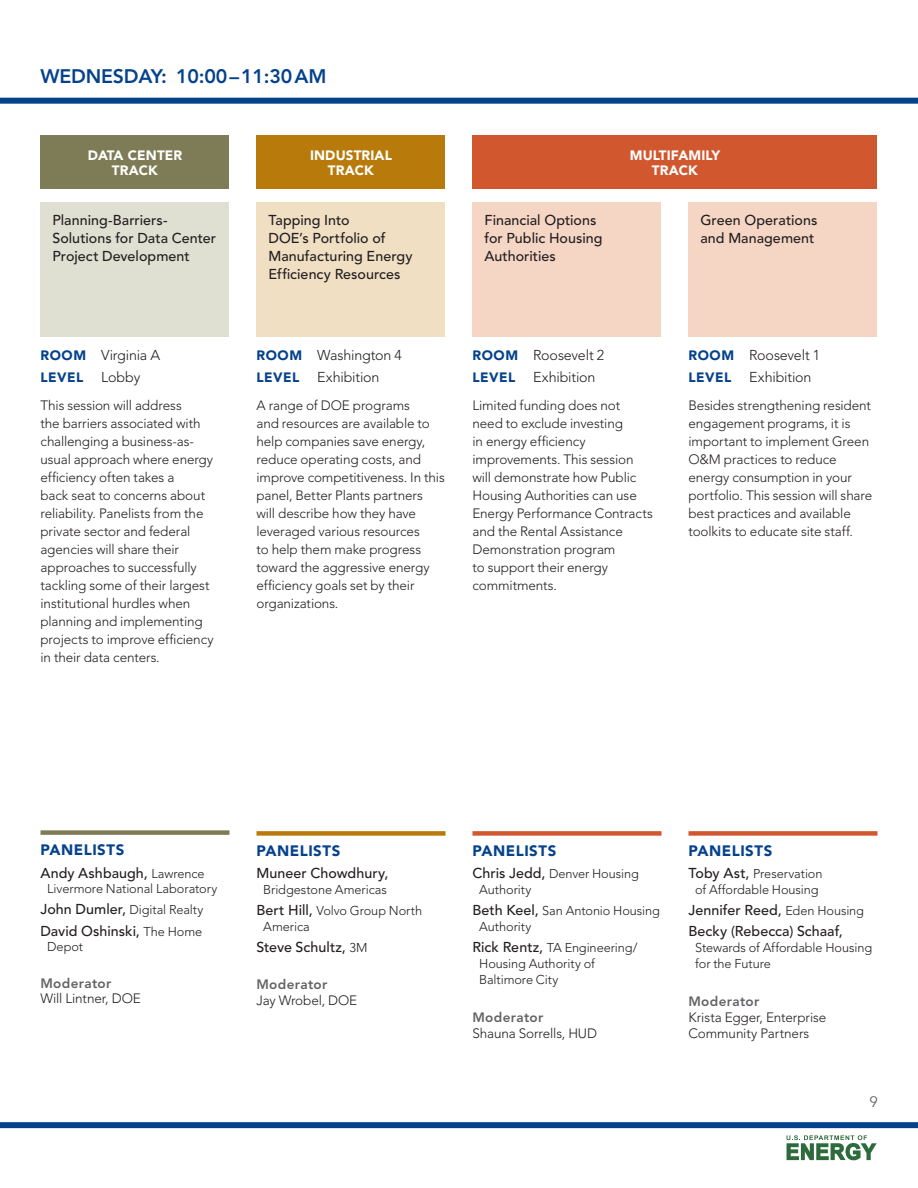
<style>
.page{position:relative;width:918px;height:1188px;background:#fff}
.page>*{position:absolute;margin:0;border:0;box-sizing:border-box;transform-origin:0 0}
.t1{font:800 19.5px "Avenir LT Std";letter-spacing:-.01em;color:#05428c}
.t2{font:900 15px "Avenir LT Std";letter-spacing:-.025em;color:#05428c}
.t3{font:300 15px "Avenir LT Std";color:#57585a}
.t4{font:500 14.25px/18px "Avenir LT Std";letter-spacing:.005em;color:#231f20}
.t5{font:300 14.25px "Avenir LT Std";letter-spacing:-.01em;color:#231f20}
.t6{font:300 13.5px/18px "Avenir LT Std";letter-spacing:-.005em;color:#231f20}
.t7{font:900 13.5px/15px "Avenir LT Std";letter-spacing:.01em;color:#fff;text-align:center}
.t8{font:900 13.5px "Avenir LT Std";letter-spacing:.035em;color:#05428c}
.t9{font:800 13.5px "Avenir LT Std";letter-spacing:.025em;color:#636366}
.t10{font:300 12.75px/15.8px "Avenir LT Std";letter-spacing:-.005em;color:#231f20}
.s1{font-weight:300;font-size:12.75px}
.s2{font-weight:500;font-size:14.25px}
</style>
<div class="page">
<svg style="left:787px;top:1135px;width:90px;height:25px"></svg>
<div style="left:0;top:1122px;width:918px;height:6px;background:#05428c"></div>
<div style="left:0;top:98px;width:918px;height:6px;background:#05428c"></div>
<div style="left:40px;top:135px;width:190px;height:54px;background:#7e7c56"></div>
<div style="left:256px;top:135px;width:190px;height:54px;background:#b87b0b"></div>
<div style="left:472px;top:135px;width:406px;height:54px;background:#d1572f"></div>
<div style="left:40px;top:202px;width:190px;height:136px;background:#dfdfd2"></div>
<div style="left:40px;top:830px;width:190px;height:5px;background:#7e7c56"></div>
<div style="left:256px;top:202px;width:190px;height:136px;background:#f0dfc3"></div>
<div style="left:256px;top:831px;width:190px;height:5px;background:#b87b0b"></div>
<div style="left:472px;top:202px;width:190px;height:136px;background:#f5d6c5"></div>
<div style="left:472px;top:831px;width:190px;height:5px;background:#d1572f"></div>
<div style="left:688px;top:202px;width:190px;height:136px;background:#f5d6c5"></div>
<div style="left:688px;top:831px;width:190px;height:5px;background:#d1572f"></div>
<h1 class="t1" style="left:40px;top:65px;width:284px">Wednesday: 10:00–11:30AM</h1>
<p class="t7" style="left:88px;top:147px;width:96px">DATA CENTER<br>TRACK</p>
<p class="t7" style="left:310px;top:147px;width:83px">INDUSTRIAL<br>TRACK</p>
<p class="t7" style="left:630px;top:147px;width:92px">MULTIFAMILY<br>TRACK</p>
<p class="t4" style="left:52px;top:212px;width:165px">Planning-Barriers-<br>Solutions for Data Center<br>Project Development</p>
<p class="t8" style="left:40px;top:347px;width:22px">ROOM</p>
<p class="t5" style="left:101px;top:347px;width:60px">Virginia A</p>
<p class="t8" style="left:40px;top:369px;width:18px">LEVEL</p>
<p class="t5" style="left:101px;top:368px;width:41px">Lobby</p>
<p class="t6" style="left:40px;top:397px;width:175px">This session will address<br>the barriers associated with challenging a business-as&shy;usual approach where energy efficiency often takes a<br>back seat to concerns about reliability. Panelists from the private sector and federal agencies will share their approaches to successfully tackling some of their largest institutional hurdles when planning and implementing projects to improve efficiency in their data centers.</p>
<p class="t4" style="left:268px;top:212px;width:145px">Tapping Into<br>DOE’s Portfolio of<br>Manufacturing Energy<br>Efficiency Resources</p>
<p class="t8" style="left:256px;top:347px;width:22px">ROOM</p>
<p class="t5" style="left:317px;top:347px;width:86px">Washington 4</p>
<p class="t8" style="left:256px;top:369px;width:18px">LEVEL</p>
<p class="t5" style="left:317px;top:368px;width:64px">Exhibition</p>
<p class="t6" style="left:256px;top:397px;width:190px">A range of DOE programs<br>and resources are available to help companies save energy, reduce operating costs, and improve competitiveness. I n this panel, Better Plants partners will describe how they have leveraged various resources<br>to help them make progress toward the aggressive energy efficiency goals set by their organizations.</p>
<p class="t4" style="left:484px;top:212px;width:120px">Financial Options for Public Housing<br>Authorities</p>
<p class="t8" style="left:472px;top:347px;width:22px">ROOM</p>
<p class="t5" style="left:518px;top:347px;width:87px">Roosevelt 2</p>
<p class="t8" style="left:472px;top:369px;width:18px">LEVEL</p>
<p class="t5" style="left:533px;top:368px;width:64px">Exhibition</p>
<p class="t6" style="left:472px;top:397px;width:182px">Limited funding does not need to exclude investing<br>in energy efficiency improvements. This session will demonstrate how Public<br>Housing Authorities can use<br>Energy Performance Contracts and the Rental Assistance<br>Demonstration program<br>to support their energy commitments.</p>
<p class="t4" style="left:700px;top:212px;width:118px">Green Operations and Management</p>
<p class="t8" style="left:688px;top:347px;width:22px">ROOM</p>
<p class="t5" style="left:734px;top:347px;width:87px">Roosevelt 1</p>
<p class="t8" style="left:688px;top:369px;width:18px">LEVEL</p>
<p class="t5" style="left:749px;top:368px;width:64px">Exhibition</p>
<p class="t6" style="left:688px;top:397px;width:185px">Besides strengthening resident engagement programs, it is important to implement Green<br>O&amp;M practices to reduce energy consumption in your portfolio. This session will share best practices and available toolkits to educate site staff.</p>
<p class="t2" style="left:40px;top:841px;width:20px">PANELISTS</p>
<p class="t4" style="left:40px;top:864px;width:166px">Andy Ashbaugh, <span class="s1">Lawrence</span></p>
<p class="t10" style="left:40px;top:878px;width:178px;line-height:21.1px;text-indent:7px">Livermore N ational Laboratory<br><span class="s2">John Dumler,</span> Digital Realty</p>
<p class="t4" style="left:40px;top:922px;width:163px">David Oshinski, <span class="s1">The Home</span></p>
<p class="t10" style="left:47px;top:939px;width:37px">Depot</p>
<p class="t9" style="left:40px;top:975px;width:72px">Moderator</p>
<p class="t6" style="left:40px;top:990px;width:102px">Will Lintner, DOE</p>
<p class="t2" style="left:256px;top:842px;width:20px">PANELISTS</p>
<p class="t4" style="left:256px;top:865px;width:133px">Muneer Chowdhury,</p>
<p class="t10" style="left:256px;top:879px;width:167px;line-height:21.1px;text-indent:7px">Bridgestone Americas<br><span class="s2">Bert Hill,</span> Volvo Group North</p>
<p class="t10" style="left:263px;top:919px;width:48px">America</p>
<p class="t4" style="left:256px;top:939px;width:112px">Steve Schultz, <span class="s1">3M</span></p>
<p class="t9" style="left:256px;top:977px;width:72px">Moderator</p>
<p class="t6" style="left:256px;top:992px;width:102px">Jay Wrobel, DOE</p>
<p class="t2" style="left:472px;top:842px;width:20px">PANELISTS</p>
<p class="t10" style="left:479px;top:866px;width:161px;text-indent:-7px"><span class="s2">Chris Jedd,</span> Denver Housing<br>Authority</p>
<p class="t10" style="left:479px;top:903px;width:182px;text-indent:-7px"><span class="s2">Beth Keel,</span> San Antonio Housing<br>Authority</p>
<p class="t10" style="left:479px;top:940px;width:160px;text-indent:-7px"><span class="s2">Rick Rentz,</span> TA Engineering/<br>Housing Authority of<br>Baltimore City</p>
<p class="t9" style="left:472px;top:1009px;width:72px">Moderator</p>
<p class="t6" style="left:472px;top:1024px;width:126px">Shauna Sorrells, HUD</p>
<p class="t2" style="left:688px;top:842px;width:20px">PANELISTS</p>
<p class="t10" style="left:688px;top:866px;width:136px;text-align:center"><span class="s2">Toby Ast,</span> Preservation of Affordable Housing</p>
<p class="t4" style="left:688px;top:900px;width:177px;line-height:21.1px">Jennifer Reed, <span class="s1">Eden Housing<br></span>Becky (Rebecca) Schaaf,</p>
<p class="t10" style="left:695px;top:940px;width:178px">Stewards of Affordable Housing for the Future</p>
<p class="t9" style="left:688px;top:993px;width:72px">Moderator</p>
<p class="t6" style="left:688px;top:1009px;width:139px;line-height:15.8px">Krista Egger, Enterprise<br>Community Partners</p>
<p class="t3" style="left:870px;top:1093px;width:9px">9</p>
</div>
